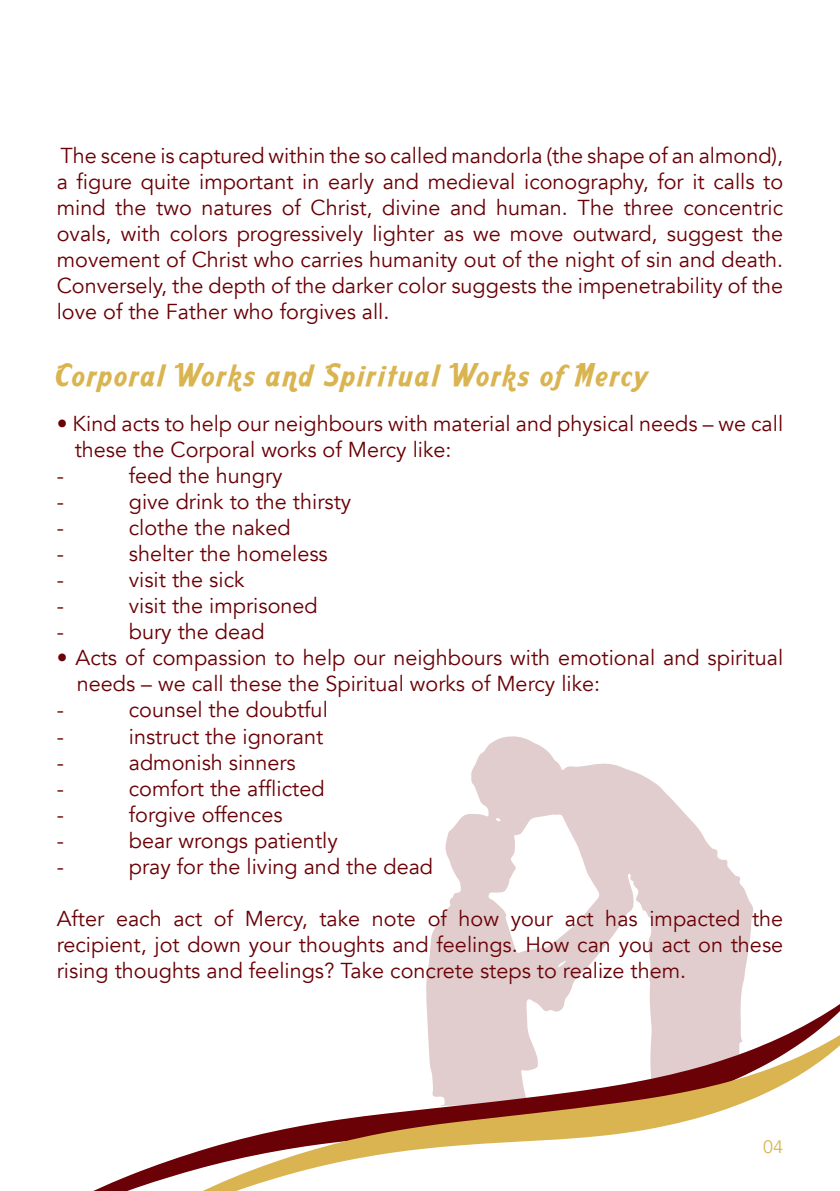
<style>
.page{position:relative;width:840px;height:1191px;background:#fff}
.page>*{position:absolute;margin:0;border:0;box-sizing:border-box;transform-origin:0 0}
.t1{font:30px "Aardvark Cafe";letter-spacing:.08em;color:#d9b451}
.t2{font:21.6px/26px "Avenir";color:#6a0106;text-align:justify}
.t3{font:18px "Avenir";color:#d9b451}
</style>
<div class="page">
<svg style="left:426px;top:736px;width:327px;height:262px;fill:#e1cdce"></svg>
<svg style="left:426px;top:998px;width:413px;height:26px;fill:#e1cdce"></svg>
<svg style="left:93px;top:1024px;width:746px;height:167px"></svg>
<p class="t2" style="left:57px;top:143px;width:727px">The scene is captured within the so called mandorla (the shape of an almond), a figure quite important in early and medieval iconography, for it calls to mind the two natures of Christ, divine and human. The three concentric ovals, with colors progressively lighter as we move outward, suggest the movement of Christ who carries humanity out of the night of sin and death.<br>Conversely, the depth of the darker color suggests the impenetrability of the love of the Father who forgives all.</p>
<h1 class="t1" style="left:57px;top:356px;width:592px">Corporal Works and Spiritual Works of Mercy</h1>
<p class="t2" style="left:57px;top:411px;width:727px">• Kind acts to help our neighbours with material and physical needs – we call</p>
<p class="t2" style="left:75px;top:437px;width:378px">these the Corporal works of Mercy like:</p>
<p class="t2" style="left:57px;top:463px;width:9px">-</p>
<p class="t2" style="left:129px;top:463px;width:155px">feed the hungry</p>
<p class="t2" style="left:57px;top:489px;width:9px">-</p>
<p class="t2" style="left:129px;top:489px;width:224px">give drink to the thirsty</p>
<p class="t2" style="left:57px;top:515px;width:9px">-</p>
<p class="t2" style="left:129px;top:515px;width:163px">clothe the naked</p>
<p class="t2" style="left:57px;top:541px;width:9px">-</p>
<p class="t2" style="left:129px;top:541px;width:200px">shelter the homeless</p>
<p class="t2" style="left:57px;top:567px;width:9px">-</p>
<p class="t2" style="left:129px;top:567px;width:117px">visit the sick</p>
<p class="t2" style="left:57px;top:593px;width:9px">-</p>
<p class="t2" style="left:129px;top:593px;width:190px">visit the imprisoned</p>
<p class="t2" style="left:57px;top:619px;width:9px">-</p>
<p class="t2" style="left:129px;top:619px;width:137px">bury the dead</p>
<p class="t2" style="left:57px;top:645px;width:727px">• Acts of compassion to help our neighbours with emotional and spiritual</p>
<p class="t2" style="left:77px;top:671px;width:524px">needs – we call these the Spiritual works of Mercy like:</p>
<p class="t2" style="left:57px;top:697px;width:9px">-</p>
<p class="t2" style="left:129px;top:697px;width:200px">counsel the doubtful</p>
<p class="t2" style="left:57px;top:723px;width:9px">-</p>
<p class="t2" style="left:129px;top:723px;width:196px">instruct the ignorant</p>
<p class="t2" style="left:57px;top:749px;width:9px">-</p>
<p class="t2" style="left:129px;top:749px;width:168px">admonish sinners</p>
<p class="t2" style="left:57px;top:775px;width:9px">-</p>
<p class="t2" style="left:129px;top:775px;width:197px">comfort the afflicted</p>
<p class="t2" style="left:57px;top:801px;width:9px">-</p>
<p class="t2" style="left:129px;top:801px;width:155px">forgive offences</p>
<p class="t2" style="left:57px;top:827px;width:9px">-</p>
<p class="t2" style="left:129px;top:827px;width:210px">bear wrongs patiently</p>
<p class="t2" style="left:57px;top:853px;width:9px">-</p>
<p class="t2" style="left:129px;top:853px;width:305px">pray for the living and the dead</p>
<p class="t2" style="left:57px;top:905px;width:727px">After each act of Mercy, take note of how your act has impacted the recipient, jot down your thoughts and feelings. How can you act on these rising thoughts and feelings? Take concrete steps to realize them.</p>
<p class="t3" style="left:762px;top:1135px;width:22px">04</p>
</div>
